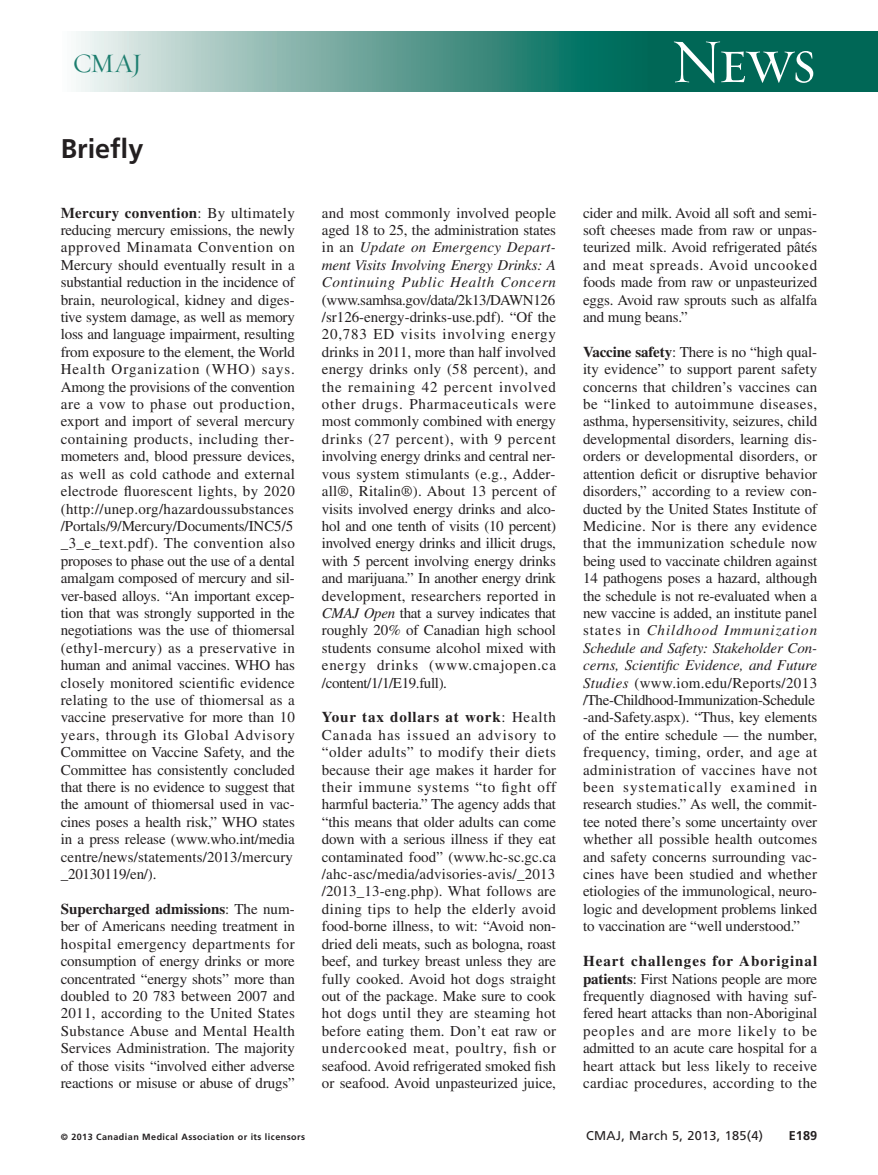
<style>
.page{position:relative;width:878px;height:1175px;background:#fff}
.page>*{position:absolute;margin:0;border:0;box-sizing:border-box;transform-origin:0 0}
.t1{font:63px "Requiem Display HTF Small Caps";color:#fff}
.t2{font:700 27px "Frutiger LT Std";color:#231f20}
.t3{font:27px "Requiem Display HTF Roman";color:#1d7e6f}
.t4{font:15px/17.4px "Times LT Std";letter-spacing:-.005em;color:#231f20;text-align:justify}
.t5{font:italic 15px/17.4px "Times LT Std";letter-spacing:.045em;color:#231f20;text-align:justify}
.t6{font:12.75px "Frutiger LT Std";letter-spacing:.025em;color:#231f20}
.t7{font:700 12.75px "Frutiger LT Std";color:#231f20}
.t8{font:700 9px "Frutiger LT Std";letter-spacing:.05em;color:#231f20}
.s1{font-weight:700}
.s2{font-style:normal}
.s3{font-style:italic}
</style>
<div class="page">
<div style="left:618px;top:32px;width:260px;height:60px;background:#006756"></div>
<div style="left:61px;top:32px;width:586px;height:60px;background:linear-gradient(to right,#f5f3f2,#006150)"></div>
<h2 class="t3" style="left:73px;top:47px;width:71px">CMAJ</h2>
<h2 class="t2" style="left:61px;top:138px;width:84px">Briefly</h2>
<p class="t4" style="left:61px;top:205px;width:236px;text-align:left"><span class="s1">Mercury convention</span>: By ultimately reducing mercury emissions, the newly approved Minamata Convention on Mercury should eventually result in a substantial reduction in the incidence of brain, neurological, kidney and diges&shy;tive system damage, as well as memory loss and language impairment, resulting from exposure to the element, the World Health Organization (WHO) says.<br>Among the provisions of the convention are a vow to phase out production, export and import of several mercury containing products, including ther&shy;mometers and, blood pressure devices, as well as cold cathode and external electrode fluorescent lights, by 2020 (http://unep.org/hazardoussubstances /Portals/9/Mercury/Documents/INC5/5 _3_e_text.pdf). The convention also proposes to phase out the use of a dental amalgam composed of mercury and sil&shy;ver-based alloys. “An important excep&shy;tion that was strongly supported in the negotiations was the use of thiomersal (ethyl-mercury) as a preservative in human and animal vaccines. WHO has closely monitored scientific evidence relating to the use of thiomersal as a vaccine preservative for more than 10 years, through its Global Advisory Committee on Vaccine Safety, and the Committee has consistently concluded that there is no evidence to suggest that the amount of thiomersal used in vac&shy;cines poses a health risk,” WHO states in a press release (www.who.int/media centre/news/statements/2013/mercury _20130119/en/).</p>
<p class="t4" style="left:61px;top:901px;width:236px"><span class="s1">Supercharged admissions</span>: The num&shy;ber of Americans needing treatment in hospital emergency departments for consumption of energy drinks or more concentrated “energy shots” more than doubled to 20 783 between 2007 and 2011, according to the United States Substance Abuse and Mental Health Services Administration. The majority of those visits “involved either adverse reactions or misuse or abuse of drugs”</p>
<p class="t5" style="left:322px;top:205px;width:236px"><span class="s2">and most commonly involved people aged 18 to 25, the administration states in an</span> Update on Emergency Depart&shy;ment Visits Involving Energy Drinks: A Continuing Public Health Concern</p>
<p class="t4" style="left:322px;top:292px;width:236px">(www.samhsa.gov/data/2k13/DAWN126 /sr126-energy-drinks-use.pdf). “Of the 20,783 ED visits involving energy drinks in 2011, more than half involved energy drinks only (58 percent), and the remaining 42 percent involved other drugs. Pharmaceuticals were most commonly combined with energy drinks (27 percent), with 9 percent involving energy drinks and central ner&shy;vous system stimulants (e.g., Adder&shy;all®, Ritalin®). About 13 percent of visits involved energy drinks and alco&shy;hol and one tenth of visits (10 percent) involved energy drinks and illicit drugs, with 5 percent involving energy drinks and marijuana.” In another energy drink development, researchers reported in <span class="s3">CMAJ Open</span> that a survey indicates that roughly 20% of Canadian high school students consume alcohol mixed with energy drinks (www.cmajopen.ca /content/1/1/E19.full).</p>
<p class="t4" style="left:322px;top:710px;width:236px"><span class="s1">Your tax dollars at work</span>: Health Canada has issued an advisory to “older adults” to modify their diets because their age makes it harder for their immune systems “to fight off harmful bacteria.” The agency adds that “this means that older adults can come down with a serious illness if they eat contaminated food” (www.hc-sc.gc.ca /ahc-asc/media/advisories-avis/_2013 /2013_13-eng.php). What follows are dining tips to help the elderly avoid food-borne illness, to wit: “Avoid non&shy;dried deli meats, such as bologna, roast beef, and turkey breast unless they are fully cooked. Avoid hot dogs straight out of the package. Make sure to cook hot dogs until they are steaming hot before eating them. Don’t eat raw or undercooked meat, poultry, fish or seafood. Avoid refrigerated smoked fish or seafood. Avoid unpasteurized juice,</p>
<h1 class="t1" style="left:670px;top:23px;width:147px">News</h1>
<p class="t4" style="left:583px;top:205px;width:236px">cider and milk. Avoid all soft and semi&shy;soft cheeses made from raw or unpas&shy;teurized milk. Avoid refrigerated pâtés and meat spreads. Avoid uncooked foods made from raw or unpasteurized eggs. Avoid raw sprouts such as alfalfa and mung beans.”</p>
<p class="t4" style="left:583px;top:345px;width:236px;text-align:left"><span class="s1">Vaccine safety</span>: There is no “high qual&shy;ity evidence” to support parent safety concerns that children’s vaccines can be “linked to autoimmune diseases, asthma, hypersensitivity, seizures, child developmental disorders, learning dis&shy;orders or developmental disorders, or attention deficit or disruptive behavior disorders,” according to a review con&shy;ducted by the United States Institute of Medicine. Nor is there any evidence that the immunization schedule now being used to vaccinate children against 14 pathogens poses a hazard, although the schedule is not re-evaluated when a new vaccine is added, an institute panel states in <span class="s3">Childhood Immunization Schedule and Safety: Stakeholder Con&shy;cerns, Scientific Evidence, and Future Studies</span> (www.iom.edu/Reports/2013 /The-Childhood-Immunization-Schedule -and-Safety.aspx). “Thus, key elements of the entire schedule — the number, frequency, timing, order, and age at administration of vaccines have not been systematically examined in research studies.” As well, the commit&shy;tee noted there’s some uncertainty over whether all possible health outcomes and safety concerns surrounding vac&shy;cines have been studied and whether etiologies of the immunological, neuro&shy;logic and development problems linked to vaccination are “well understood.”</p>
<p class="t4" style="left:583px;top:954px;width:236px"><span class="s1">Heart challenges for Aboriginal patients</span>: First Nations people are more frequently diagnosed with having suf&shy;fered heart attacks than non-Aboriginal peoples and are more likely to be admitted to an acute care hospital for a heart attack but less likely to receive cardiac procedures, according to the</p>
<p class="t8" style="left:61px;top:1132px;width:246px">© 2013 Canadian Medical Association or its licensors</p>
<p class="t6" style="left:586px;top:1130px;width:178px">CMAJ, March 5, 2013, 185(4)</p>
<p class="t7" style="left:788px;top:1130px;width:30px">E189</p>
</div>
